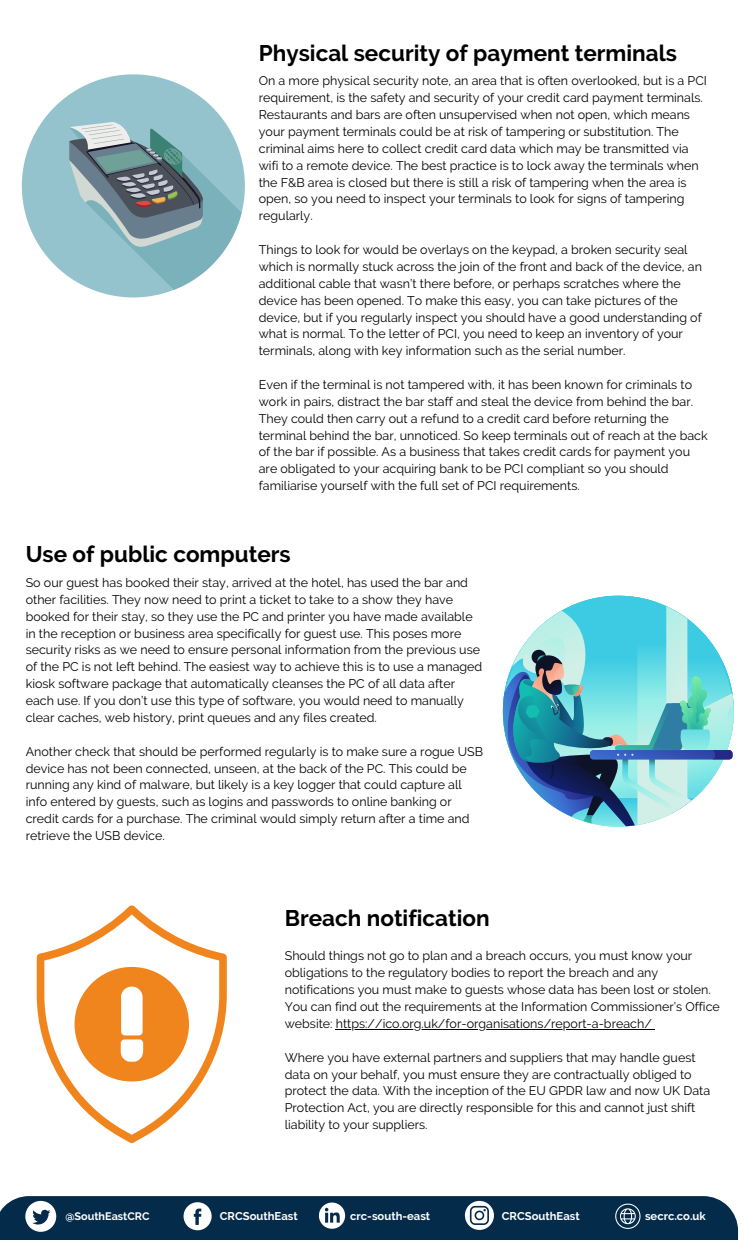
<style>
.page{position:relative;width:744px;height:1241px;background:#fff}
.page>*{position:absolute;margin:0;border:0;box-sizing:border-box;transform-origin:0 0}
.t1{font:700 22.5px "Raleway";color:#000}
.t2{font:12.5px/16.9px "Raleway";color:#000}
.t3{font:700 11.25px "Raleway";color:#fff}
.t4{font:700 10.88px "Raleway";color:#fff}
</style>
<div class="page">
<div style="left:0;top:1195px;width:738px;height:44px;background:#052b4a"></div>
<svg style="left:615px;top:1203px;width:25px;height:25px"></svg>
<svg style="left:25px;top:1200px;width:31px;height:31px"></svg>
<svg style="left:183px;top:1202px;width:29px;height:28px"></svg>
<svg style="left:319px;top:1202px;width:26px;height:26px"></svg>
<svg style="left:465px;top:1200px;width:29px;height:29px"></svg>
<svg style="left:22px;top:74px;width:223px;height:223px;fill:#94c3ce"></svg>
<svg style="left:69px;top:122px;width:173px;height:168px"></svg>
<svg style="left:502px;top:597px;width:231px;height:229px"></svg>
<svg style="left:37px;top:905px;width:190px;height:238px"></svg>
<hr style="left:336px;top:1028px;width:316px;height:1px;background:#000">
<h1 class="t1" style="left:259px;top:40px;width:420px">Physical security of payment terminals</h1>
<p class="t2" style="left:259px;top:72px;width:450px">On a more physical security note, an area that is often overlooked, but is a PCI requirement, is the safety and security of your credit card payment terminals.<br>Restaurants and bars are often unsupervised when not open, which means your payment terminals could be at risk of tampering or substitution. The criminal aims here to collect credit card data which may be transmitted via wifi to a remote device. The best practice is to lock away the terminals when the F&amp;B area is closed but there is still a risk of tampering when the area is open, so you need to inspect your terminals to look for signs of tampering regularly.</p>
<p class="t2" style="left:259px;top:241px;width:445px">Things to look for would be overlays on the keypad, a broken security seal which is normally stuck across the join of the front and back of the device, an additional cable that wasn’t there before, or perhaps scratches where the device has been opened. To make this easy, you can take pictures of the device, but if you regularly inspect you should have a good understanding of what is normal. To the letter of PCI, you need to keep an inventory of your terminals, along with key information such as the serial number.</p>
<p class="t2" style="left:259px;top:376px;width:450px">Even if the terminal is not tampered with, it has been known for criminals to work in pairs, distract the bar staff and steal the device from behind the bar.<br>They could then carry out a refund to a credit card before returning the terminal behind the bar, unnoticed. So keep terminals out of reach at the back of the bar if possible. As a business that takes credit cards for payment you are obligated to your acquiring bank to be PCI compliant so you should familiarise yourself with the full set of PCI requirements.</p>
<h1 class="t1" style="left:26px;top:541px;width:266px">Use of public computers</h1>
<p class="t2" style="left:26px;top:574px;width:458px">So our guest has booked their stay, arrived at the hotel, has used the bar and other facilities. They now need to print a ticket to take to a show they have booked for their stay, so they use the PC and printer you have made available in the reception or business area specifically for guest use. This poses more security risks as we need to ensure personal information from the previous use of the PC is not left behind. The easiest way to achieve this is to use a managed kiosk software package that automatically cleanses the PC of all data after each use. If you don’t use this type of software, you would need to manually clear caches, web history, print queues and any files created.</p>
<p class="t2" style="left:26px;top:742px;width:459px">Another check that should be performed regularly is to make sure a rogue USB device has not been connected, unseen, at the back of the PC. This could be running any kind of malware, but likely is a key logger that could capture all info entered by guests, such as logins and passwords to online banking or credit cards for a purchase. The criminal would simply return after a time and retrieve the USB device.</p>
<h1 class="t1" style="left:285px;top:905px;width:206px">Breach notification</h1>
<p class="t2" style="left:285px;top:947px;width:436px">Should things not go to plan and a breach occurs, you must know your obligations to the regulatory bodies to report the breach and any notifications you must make to guests whose data has been lost or stolen.<br>You can find out the requirements at the Information Commissioner’s Office website: https://ico.org.uk/for-organisations/report-a-breach/</p>
<p class="t2" style="left:285px;top:1048px;width:427px">Where you have external partners and suppliers that may handle guest data on your behalf, you must ensure they are contractually obliged to protect the data. With the inception of the EU GPDR law and now UK Data Protection Act, you are directly responsible for this and cannot just shift liability to your suppliers.</p>
<p class="t4" style="left:65px;top:1209px;width:86px">@SouthEastCRC</p>
<p class="t3" style="left:220px;top:1209px;width:79px">CRCSouthEast</p>
<p class="t3" style="left:350px;top:1209px;width:81px">crc-south-east</p>
<p class="t3" style="left:502px;top:1209px;width:79px">CRCSouthEast</p>
<p class="t3" style="left:645px;top:1209px;width:62px">secrc.co.uk</p>
</div>
